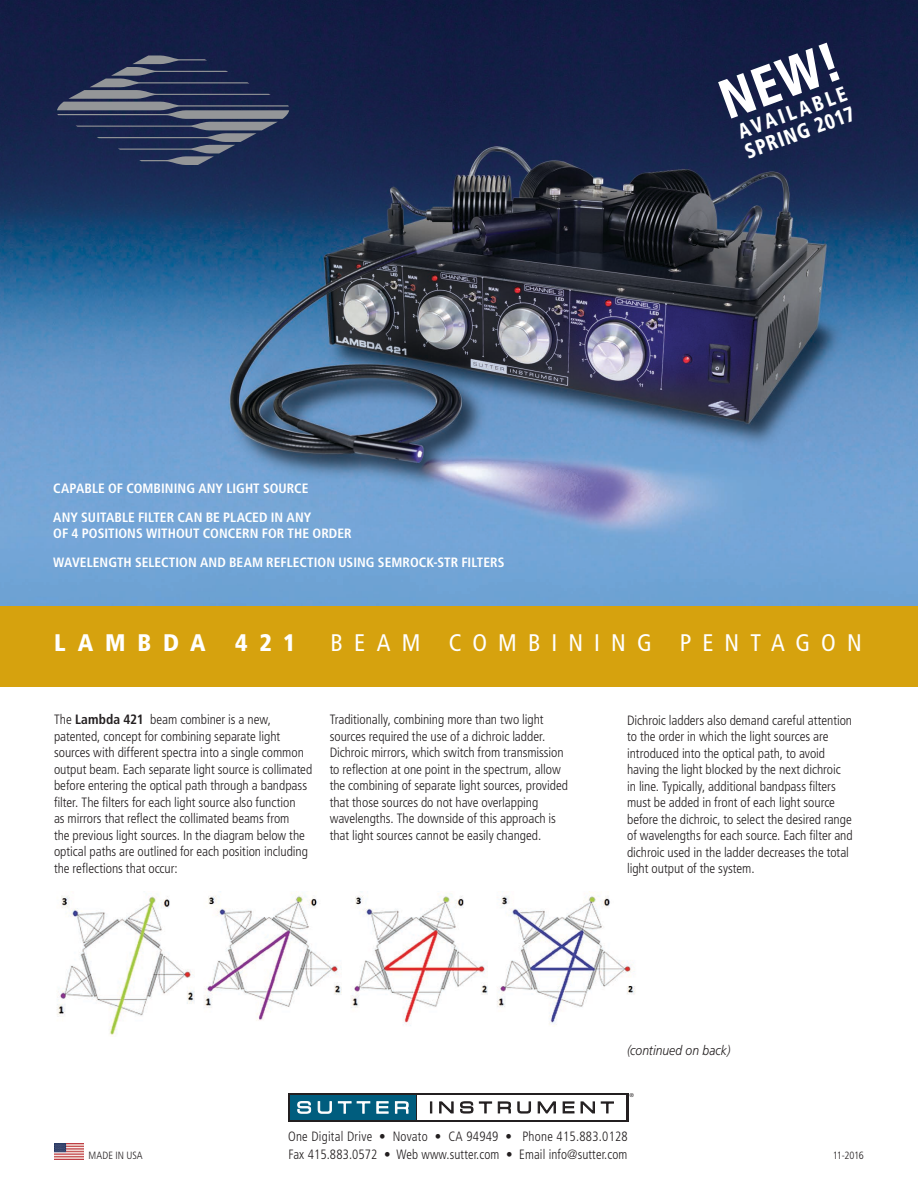
<style>
.page{position:relative;width:918px;height:1188px;background:#fff}
.page>*{position:absolute;margin:0;border:0;box-sizing:border-box;transform-origin:0 0}
.t1{font:900 condensed 55.5px "Frutiger LT";color:#fff;scale:.89 1}
.t2{font:condensed 24px "Frutiger LT";letter-spacing:.465em;color:#fff}
.t3{font:900 condensed 24px "Frutiger LT";letter-spacing:.49em;color:#fff}
.t4{font:900 condensed 21px/21px "Frutiger LT";color:#fff;scale:.89 1}
.t5{font:300 condensed 13.5px/16.5px "Frutiger LT";letter-spacing:-.005em;color:#231f20}
.box_text{font:700 condensed 13.5px "Frutiger LT";letter-spacing:.005em;color:#fff}
.Features_text{font:700 condensed 13.5px "Frutiger LT";letter-spacing:.005em;color:#fff}
.t6{font:300 condensed 13.5px "Frutiger LT";letter-spacing:-.005em;color:#231f20;scale:.96 1}
.t7{font:300 condensed 13.5px "Frutiger LT";letter-spacing:.02em;color:#231f20;scale:.96 1}
.t8{font:italic 300 13.5px "Frutiger LT";color:#231f20;scale:.9 1}
.box_text-2{font:300 condensed 10.5px "Frutiger LT";letter-spacing:.005em;color:#231f20}
.t9{font:5.25px "Helvetica";color:#231f20}
.s1{font-weight:700}
</style>
<div class="page">
<div style="left:288px;top:1093px;width:340px;height:29px;background:#231f20"></div>
<div style="left:290px;top:1095px;width:126px;height:25px;background:#005d7e"></div>
<div style="left:418px;top:1095px;width:208px;height:25px;background:#fff"></div>
<svg style="left:430px;top:1102px;width:184px;height:11px"></svg>
<svg style="left:298px;top:1101px;width:110px;height:13px"></svg>
<img style="left:0;top:0;width:918px;height:606px">
<div style="left:0;top:606px;width:918px;height:81px;background:#d6a20e"></div>
<svg style="left:57px;top:56px;width:232px;height:109px;background:#333d5c"></svg>
<img style="left:54px;top:1144px;width:30px;height:15px">
<img style="left:57px;top:896px;width:138px;height:139px">
<img style="left:204px;top:892px;width:138px;height:129px">
<img style="left:351px;top:896px;width:137px;height:130px">
<img style="left:497px;top:891px;width:139px;height:136px">
<p class="box_text" style="left:53px;top:481px;width:257px">CAPABLE OF COMBINING ANY LIGHT SOURCE</p>
<p class="box_text" style="left:53px;top:510px;width:260px">ANY SUITABLE FILTER CAN BE PLACED IN ANY</p>
<p class="box_text" style="left:53px;top:526px;width:300px">OF 4 POSITIONS WITHOUT CONCERN FOR THE ORDER</p>
<p class="Features_text" style="left:53px;top:555px;width:453px">WAVELENGTH SELECTION AND BEAM REFLECTION USING SEMROCK-STR FILTERS</p>
<p class="t1" style="left:710px;top:70px;width:142px;rotate:-20deg">NEW!</p>
<p class="t4" style="left:735px;top:122px;width:130px;rotate:-20deg">AVAILABLE<br>SPRING 2017</p>
<p class="t3" style="left:54px;top:628px;width:243px">LAMBDA 421</p>
<p class="t2" style="left:331px;top:629px;width:533px">BEAM COMBINING PENTAGON</p>
<p class="t5" style="left:54px;top:711px;width:260px">The <span class="s1">Lambda 421</span> beam combiner is a new, patented, concept for combining separate light sources with different spectra into a single common output beam. Each separate light source is collimated before entering the optical path through a bandpass filter. The filters for each light source also function<br>as mirrors that reflect the collimated beams from<br>the previous light sources. In the diagram below the optical paths are outlined for each position including the reflections that occur:</p>
<p class="t5" style="left:330px;top:711px;width:240px">Traditionally, combining more than two light sources required the use of a dichroic ladder.<br>Dichroic mirrors, which switch from transmission to reflection at one point in the spectrum, allow the combining of separate light sources, provided that those sources do not have overlapping wavelengths. The downside of this approach is that light sources cannot be easily changed.</p>
<p class="t5" style="left:627px;top:712px;width:227px">Dichroic ladders also demand careful attention to the order in which the light sources are introduced into the optical path, to avoid having the light blocked by the next dichroic in line. Typically, additional bandpass filters must be added in front of each light source before the dichroic, to select the desired range of wavelengths for each source. Each filter and dichroic used in the ladder decreases the total light output of the system.</p>
<p class="t8" style="left:627px;top:1042px;width:116px">(continued on back)</p>
<p class="t9" style="left:630px;top:1092px;width:5px">®</p>
<p class="t7" style="left:288px;top:1128px;width:355px">One Digital Drive • Novato • CA 94949 • Phone 415.883.0128</p>
<p class="t6" style="left:288px;top:1146px;width:355px">Fax 415.883.0572 • Web www.sutter.com • Email info@sutter.com</p>
<p class="box_text-2" style="left:88px;top:1150px;width:56px">MADE IN USA</p>
<p class="box_text-2" style="left:833px;top:1150px;width:33px">11-2016</p>
</div>
